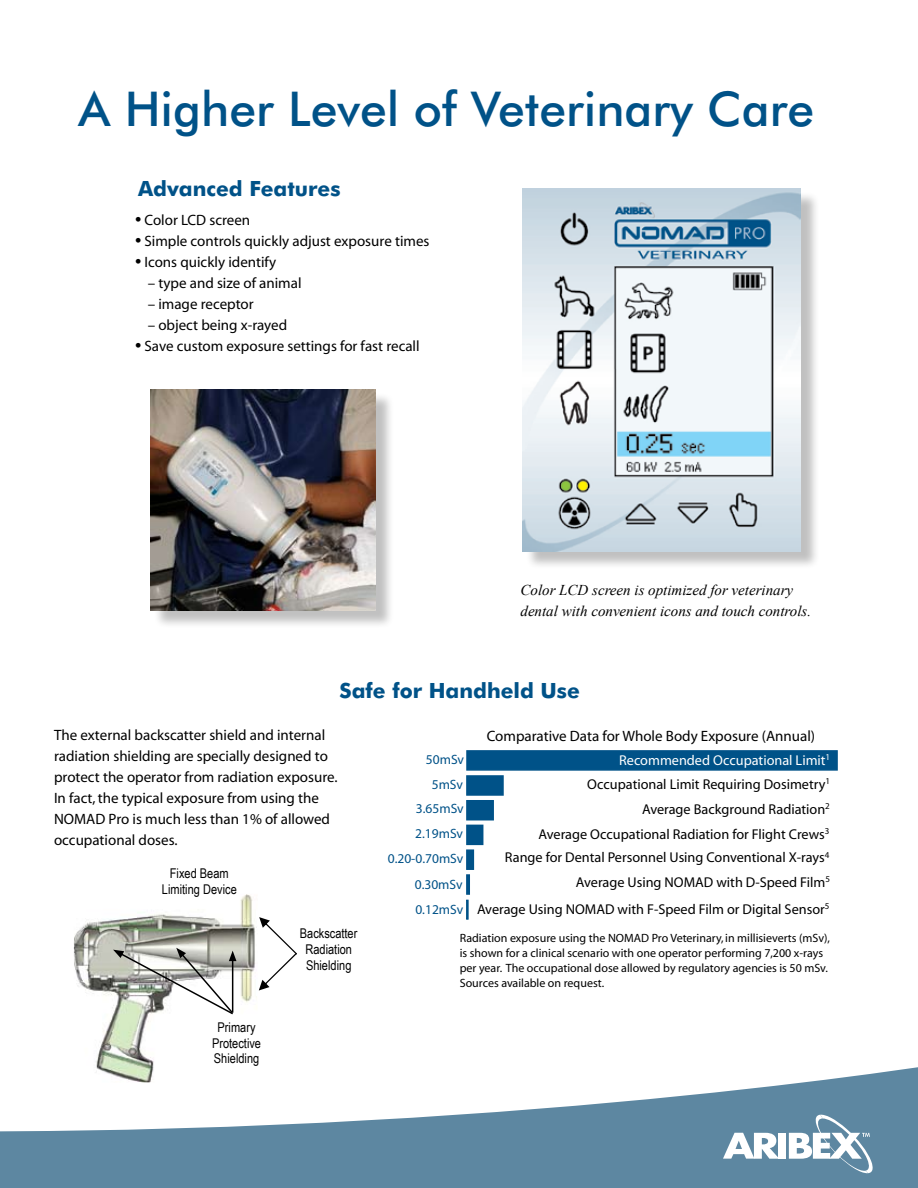
<style>
.page{position:relative;width:918px;height:1188px;background:#fff}
.page>*{position:absolute;margin:0;border:0;box-sizing:border-box;transform-origin:0 0}
.t1{font:500 48px "Futura BT";color:#005288}
.t2{font:700 21px "Futura BT";color:#005288}
.t3{font:15px/21px "Myriad";color:#000}
.t4{font:italic 15px/21px "Times New Roman";color:#000}
.t5{font:14.25px/24.3px "Myriad";color:#000;text-align:right}
.t6{font:14.25px "Myriad";color:#fff}
.t7{font:13.5px/15.6px "Arial Narrow";color:#010101;text-align:center}
.t8{font:13.5px "Myriad";color:#005288}
.t9{font:12px/15px "Myriad";color:#000}
.s1{font-size:22.5px}
</style>
<div class="page">
<div style="left:153px;top:392px;width:241px;height:237px;background:#000;opacity:.25"></div>
<img style="left:151px;top:390px;width:225px;height:220px">
<svg style="left:0;top:1067px;width:918px;height:121px;fill:#5d87a1"></svg>
<div style="left:466px;top:750px;width:372px;height:21px;background:#005288;border:2px solid #005288"></div>
<div style="left:466px;top:775px;width:38px;height:21px;background:#005288;border:2px solid #005288"></div>
<div style="left:466px;top:800px;width:28px;height:21px;background:#005288;border:2px solid #005288"></div>
<div style="left:466px;top:825px;width:17px;height:20px;background:#005288;border:2px solid #005288"></div>
<svg style="left:466px;top:849px;width:8px;height:21px"></svg>
<svg style="left:466px;top:874px;width:4px;height:21px"></svg>
<svg style="left:466px;top:900px;width:2px;height:19px"></svg>
<svg style="left:699px;top:1107px;width:174px;height:66px"></svg>
<img style="left:74px;top:894px;width:184px;height:188px">
<svg style="left:259px;top:917px;width:38px;height:73px"></svg>
<svg style="left:113px;top:906px;width:123px;height:110px"></svg>
<div style="left:525px;top:191px;width:295px;height:378px;background:#000;opacity:.25"></div>
<img style="left:523px;top:189px;width:278px;height:362px">
<h1 class="t1" style="left:78px;top:80px;width:737px">A Higher Level of Veterinary Care</h1>
<h2 class="t2" style="left:138px;top:176px;width:204px">Advanced Features</h2>
<p class="t3" style="left:135px;top:211px;width:117px"><span class="s1">•</span> Color LCD screen</p>
<p class="t3" style="left:135px;top:232px;width:296px"><span class="s1">•</span> Simple controls quickly adjust exposure times</p>
<p class="t3" style="left:135px;top:253px;width:143px"><span class="s1">•</span> Icons quickly identify</p>
<p class="t3" style="left:148px;top:274px;width:155px">– type and size of animal</p>
<p class="t3" style="left:148px;top:295px;width:108px">– image receptor</p>
<p class="t3" style="left:148px;top:316px;width:141px">– object being x-rayed</p>
<p class="t3" style="left:135px;top:337px;width:286px"><span class="s1">•</span> Save custom exposure settings for fast recall</p>
<p class="t4" style="left:520px;top:580px;width:292px">Color LCD screen is optimized for veterinary dental with convenient icons and touch controls.</p>
<h2 class="t2" style="left:340px;top:678px;width:242px">Safe for Handheld Use</h2>
<p class="t3" style="left:54px;top:726px;width:285px">The external backscatter shield and internal radiation shielding are specially designed to protect the operator from radiation exposure.<br>In fact, the typical exposure from using the NOMAD Pro is much less than 1% of allowed occupational doses.</p>
<p class="t7" style="left:162px;top:865px;width:76px">Fixed Beam<br>Limiting Device</p>
<p class="t7" style="left:212px;top:1019px;width:50px">Primary<br>Protective<br>Shielding</p>
<p class="t7" style="left:300px;top:925px;width:59px">Backscatter<br>Radiation<br>Shielding</p>
<p class="t8" style="left:426px;top:753px;width:40px">50mSv</p>
<p class="t8" style="left:432px;top:777px;width:33px">5mSv</p>
<p class="t8" style="left:416px;top:801px;width:49px">3.65mSv</p>
<p class="t8" style="left:415px;top:827px;width:49px">2.19mSv</p>
<p class="t8" style="left:388px;top:852px;width:77px">0.20-0.70mSv</p>
<p class="t8" style="left:415px;top:878px;width:49px">0.30mSv</p>
<p class="t8" style="left:415px;top:903px;width:49px">0.12mSv</p>
<p class="t3" style="left:487px;top:726px;width:330px">Comparative Data for Whole Body Exposure (Annual)</p>
<p class="t5" style="left:587px;top:773px;width:244px">Occupational Limit Requiring Dosimetry<sup>1</sup></p>
<p class="t6" style="left:619px;top:753px;width:213px">Recommended Occupational Limit<sup>1</sup></p>
<p class="t5" style="left:539px;top:797px;width:293px;line-height:25.2px">Average Background Radiation<sup>2<br></sup>Average Occupational Radiation for Flight Crews<sup>3</sup></p>
<p class="t5" style="left:505px;top:846px;width:327px">Range for Dental Personnel Using Conventional X-rays<sup>4<br></sup>Average Using NOMAD with D-Speed Film<sup>5</sup></p>
<p class="t5" style="left:477px;top:897px;width:354px">Average Using NOMAD with F-Speed Film or Digital Sensor<sup>5</sup></p>
<p class="t9" style="left:460px;top:931px;width:372px">Radiation exposure using the NOMAD Pro Veterinary, in millisieverts (mSv), is shown for a clinical scenario with one operator performing 7,200 x-rays per year. The occupational dose allowed by regulatory agencies is 50 mSv.<br>Sources available on request.</p>
</div>
